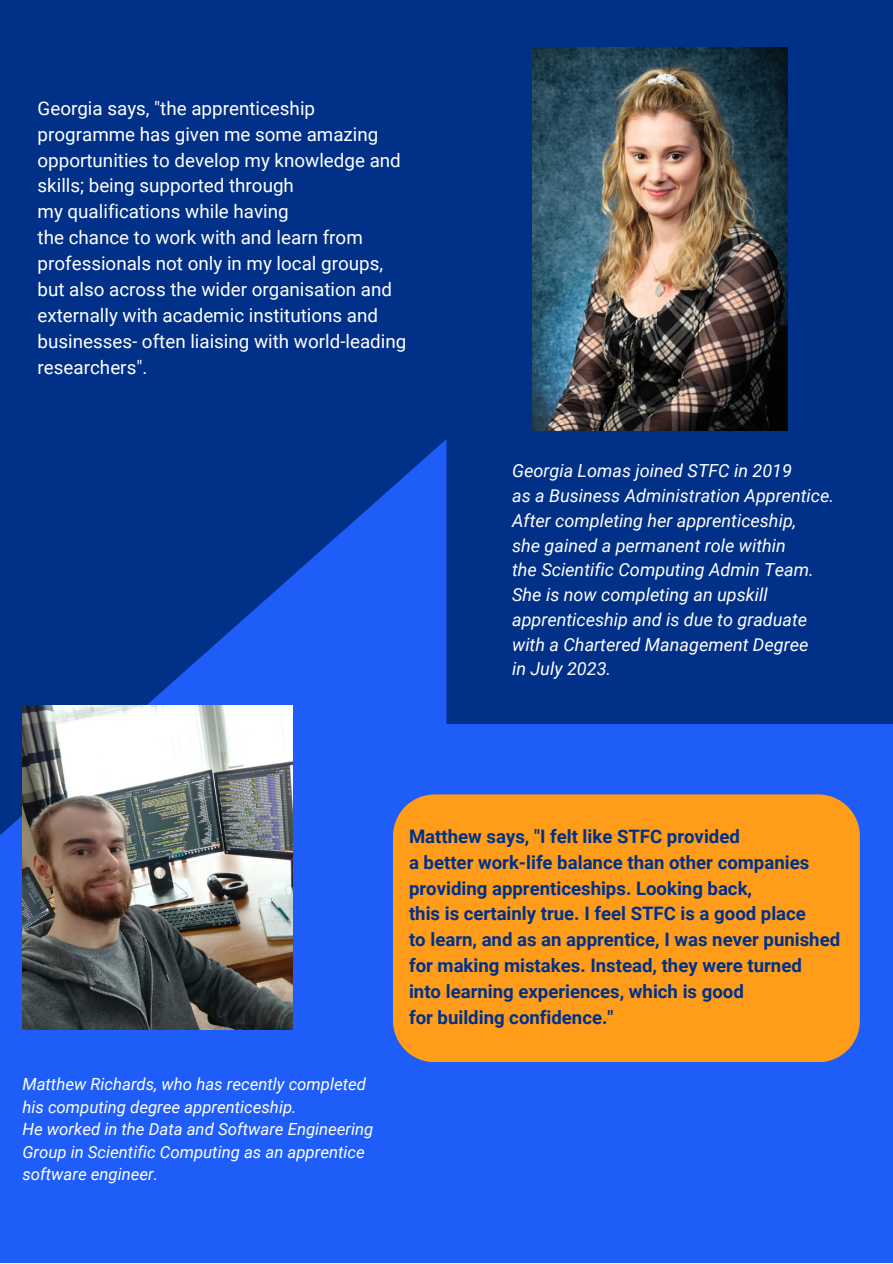
<style>
.page{position:relative;width:893px;height:1264px;background:#fff}
.page>*{position:absolute;margin:0;border:0;box-sizing:border-box;transform-origin:0 0}
.t1{font:18.75px/25.8px "Roboto";color:#fff}
.t2{font:700 18.6px/25.8px "Roboto";color:#003088}
.t3{font:italic 18px/24.8px "Roboto";color:#fff}
.t4{font:italic 16.8px/22.5px "Roboto";color:#fff}
</style>
<div class="page">
<div style="left:0;top:0;width:892px;height:1262px;background:#003088"></div>
<div style="left:0;top:846px;width:389px;height:416px;background:#1e5df8"></div>
<div style="left:306px;top:724px;width:586px;height:538px;background:#1e5df8"></div>
<svg style="left:0;top:439px;width:446px;height:470px"></svg>
<div style="left:393px;top:794px;width:466px;height:268px;background:#ff9d1b"></div>
<img style="left:22px;top:705px;width:270px;height:324px">
<img style="left:532px;top:47px;width:255px;height:384px">
<p class="t1" style="left:38px;top:95px;width:370px">Georgia says, "the apprenticeship programme has given me some amazing opportunities to develop my knowledge and skills; being supported through<br>my qualifications while having<br>the chance to work with and learn from professionals not only in my local groups, but also across the wider organisation and externally with academic institutions and businesses- often liaising with world-leading researchers".</p>
<p class="t3" style="left:512px;top:459px;width:323px">Georgia Lomas joined STFC in 2019<br>as a Business Administration Apprentice.<br>After completing her apprenticeship,<br>she gained a permanent role within<br>the Scientific Computing Admin Team.<br>She is now completing an upskill apprenticeship and is due to graduate with a Chartered Management Degree<br>in July 2023.</p>
<p class="t4" style="left:22px;top:1073px;width:352px">Matthew Richards, who has recently completed his computing degree apprenticeship.<br>He worked in the Data and Software Engineering Group in Scientific Computing as an apprentice software engineer.</p>
<p class="t2" style="left:409px;top:823px;width:432px">Matthew says, "I felt like STFC provided<br>a better work-life balance than other companies providing apprenticeships. Looking back,<br>this is certainly true. I feel STFC is a good place<br>to learn, and as an apprentice, I was never punished for making mistakes. Instead, they were turned<br>into learning experiences, which is good<br>for building confidence."</p>
</div>
